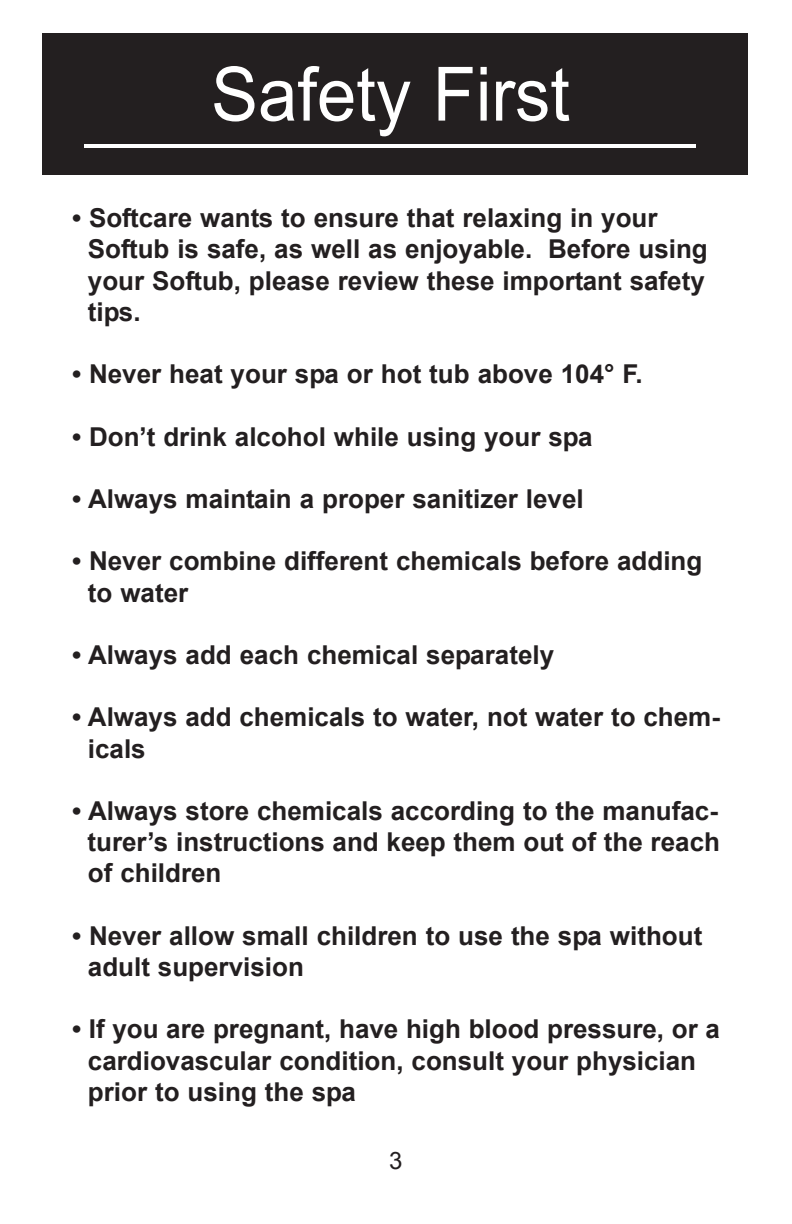
<style>
.page{position:relative;width:792px;height:1224px;background:#fff}
.page>*{position:absolute;margin:0;border:0;box-sizing:border-box;transform-origin:0 0}
.t1{font:75px "Arial";color:#fff;scale:.94 1}
.t2{font:700 26px/31.2px "Arial";color:#231f20}
.t3{font:24px "Arial";color:#231f20}
</style>
<div class="page">
<div style="left:42px;top:33px;width:706px;height:142px;background:#231f20"></div>
<hr style="left:84px;top:144px;width:612px;height:4px;background:#fff">
<p class="t1" style="left:211px;top:53px;width:383px">Safety First</p>
<p class="t2" style="left:88px;top:203px;width:621px;text-indent:-16px">• Softcare wants to ensure that relaxing in your Softub is safe, as well as enjoyable. Before using your Softub, please review these important safety tips.</p>
<p class="t2" style="left:72px;top:359px;width:572px">• Never heat your spa or hot tub above 104° F.</p>
<p class="t2" style="left:72px;top:421px;width:522px">• Don’t drink alcohol while using your spa</p>
<p class="t2" style="left:72px;top:483px;width:513px">• Always maintain a proper sanitizer level</p>
<p class="t2" style="left:88px;top:546px;width:616px;text-indent:-16px">• Never combine different chemicals before adding to water</p>
<p class="t2" style="left:72px;top:639px;width:484px">• Always add each chemical separately</p>
<p class="t2" style="left:88px;top:702px;width:634px;text-indent:-16px">• Always add chemicals to water, not water to chem&shy;icals</p>
<p class="t2" style="left:87px;top:795px;width:634px;text-align:justify;text-indent:-15px">• Always store chemicals according to the manufac&shy;turer’s instructions and keep them out of the reach of children</p>
<p class="t2" style="left:88px;top:920px;width:616px;text-indent:-16px">• Never allow small children to use the spa without adult supervision</p>
<p class="t2" style="left:88px;top:1014px;width:634px;text-indent:-16px">• If you are pregnant, have high blood pressure, or a cardiovascular condition, consult your physician prior to using the spa</p>
<p class="t3" style="left:389px;top:1148px;width:15px">3</p>
</div>
